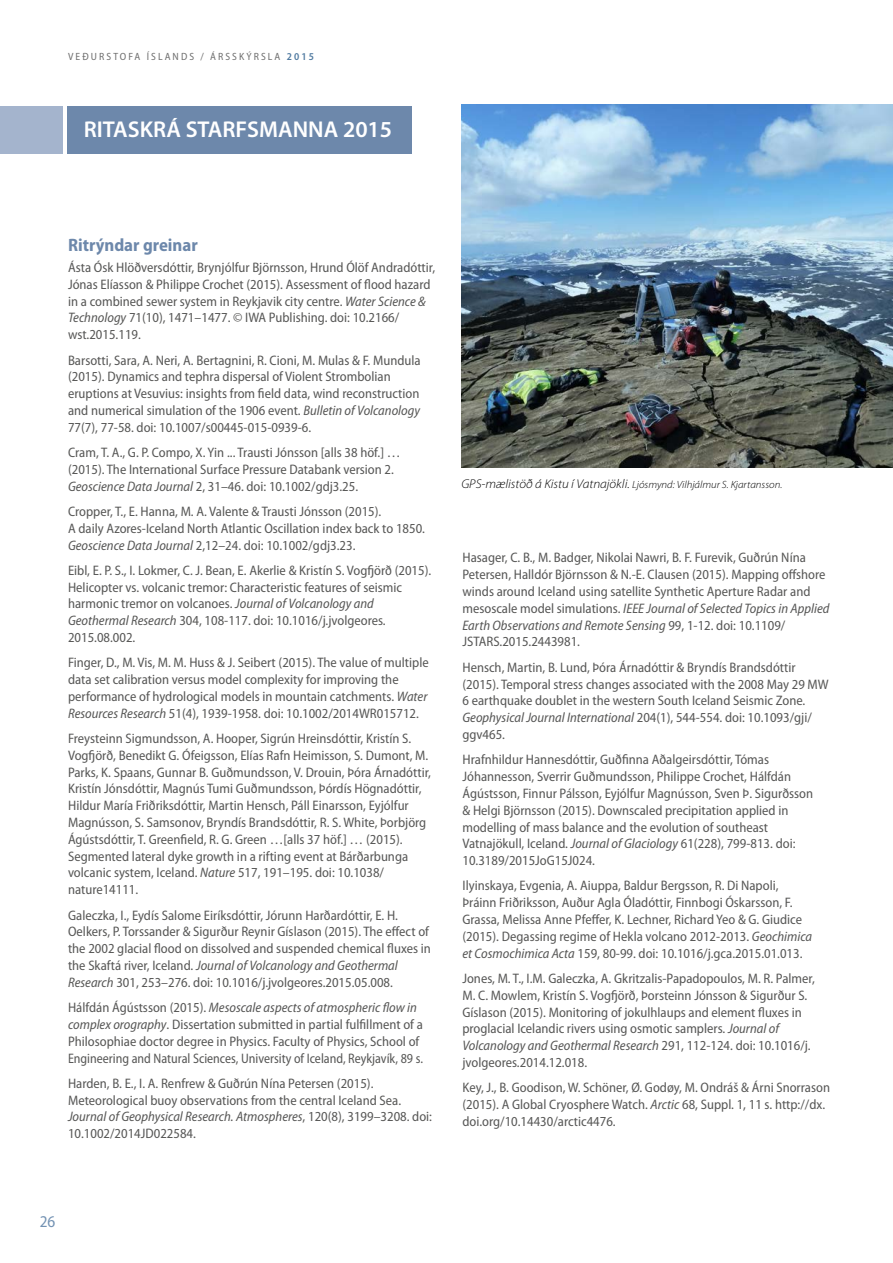
<style>
.page{position:relative;width:893px;height:1263px;background:#fff}
.page>*{position:absolute;margin:0;border:0;box-sizing:border-box;transform-origin:0 0}
.t1{font:600 22.95px "Myriad Pro";color:#fff}
.t2{font:700 semi-condensed 18px "Myriad Pro";color:#6d88ab}
.t3{font:semi-condensed 16.5px "Myriad Pro";color:#7392b3}
.t4{font:semi-condensed 13.8px/16.8px "Myriad Pro";color:#575756}
.t5{font:italic 300 10.5px "Myriad Pro";color:#000;scale:1.05 1}
.t6{font:semi-condensed 10.5px "Myriad Pro";letter-spacing:.2em;color:#6f6f6f}
.s1{font-weight:600;color:#517ba1}
.s2{font-style:italic}
.s3{font-size:12.75px}
</style>
<div class="page">
<div style="left:0;top:106px;width:63px;height:47px;background:#a4b4cd"></div>
<div style="left:67px;top:106px;width:345px;height:47px;background:#6d88ab"></div>
<img style="left:461px;top:104px;width:432px;height:364px">
<p class="t6" style="left:68px;top:50px;width:247px">VEÐURSTOFA ÍSLANDS / ÁRSSKÝRSLA <span class="s1">2015</span></p>
<h1 class="t1" style="left:84px;top:117px;width:310px">RITASKRÁ STARFSMANNA 2015</h1>
<h2 class="t2" style="left:68px;top:235px;width:131px">Ritrýndar greinar</h2>
<p class="t4" style="left:68px;top:259px;width:369px">Ásta Ósk Hlöðversdóttir, Brynjólfur Björnsson, Hrund Ólöf Andradóttir, Jónas Elíasson &amp; Philippe Crochet (2015). Assessment of flood hazard in a combined sewer system in Reykjavik city centre. <span class="s2">Water Science &amp; Technology</span> 71(10), 1471–1477. © IWA Publishing. doi: 10.2166/ wst.2015.119.</p>
<p class="t4" style="left:68px;top:352px;width:354px">Barsotti, Sara, A. Neri, A. Bertagnini, R. Cioni, M. Mulas &amp; F. Mundula (2015). Dynamics and tephra dispersal of Violent Strombolian eruptions at Vesuvius: insights from field data, wind reconstruction and numerical simulation of the 1906 event. <span class="s2">Bulletin of Volcanology </span>77(7), 77-58. doi: 10.1007/s00445-015-0939-6.</p>
<p class="t4" style="left:68px;top:444px;width:334px">Cram, T. A., G. P. Compo, X. Yin ... Trausti Jónsson [alls 38 höf.] … (2015). The International Surface Pressure Databank version 2.<br><span class="s2">Geoscience Data Journal</span> 2, 31–46. doi: 10.1002/gdj3.25.</p>
<p class="t4" style="left:68px;top:503px;width:358px">Cropper, T., E. Hanna, M. A. Valente &amp; Trausti Jónsson (2015).<br>A daily Azores-Iceland North Atlantic Oscillation index back to 1850.<br><span class="s2">Geoscience Data Journal</span> 2,12–24. doi: 10.1002/gdj3.23.</p>
<p class="t4" style="left:68px;top:562px;width:365px">Eibl, E. P. S., I. Lokmer, C. J. Bean, E. Akerlie &amp; Kristín S. Vogfjörð (2015).<br>Helicopter vs. volcanic tremor: Characteristic features of seismic harmonic tremor on volcanoes. <span class="s2">Journal of Volcanology and Geothermal Research</span> 304, 108-117. doi: 10.1016/j.jvolgeores.<br>2015.08.002.</p>
<p class="t4" style="left:68px;top:655px;width:362px">Finger, D., M. Vis, M. M. Huss &amp; J. Seibert (2015). The value of multiple data set calibration versus model complexity for improving the performance of hydrological models in mountain catchments. <span class="s2">Water Resources Research</span> 51(4), 1939-1958. doi: 10.1002/2014WR015712.</p>
<p class="t4" style="left:68px;top:730px;width:364px">Freysteinn Sigmundsson, A. Hooper, Sigrún Hreinsdóttir, Kristín S.<br>Vogfjörð, Benedikt G. Ófeigsson, Elías Rafn Heimisson, S. Dumont, M.<br>Parks, K. Spaans, Gunnar B. Guðmundsson, V. Drouin, Þóra Árnadóttir, Kristín Jónsdóttir, Magnús Tumi Guðmundsson, Þórdís Högnadóttir, Hildur María Friðriksdóttir, Martin Hensch, Páll Einarsson, Eyjólfur Magnússon, S. Samsonov, Bryndís Brandsdóttir, R. S. White, Þorbjörg Ágústsdóttir, T. Greenfield, R. G. Green …[alls 37 höf.] … (2015).<br>Segmented lateral dyke growth in a rifting event at Bárðarbunga volcanic system, Iceland. <span class="s2">Nature</span> 517, 191–195. doi: 10.1038/ nature14111.</p>
<p class="t4" style="left:68px;top:907px;width:364px">Galeczka, I., Eydís Salome Eiríksdóttir, Jórunn Harðardóttir, E. H.<br>Oelkers, P. Torssander &amp; Sigurður Reynir Gíslason (2015). The effect of the 2002 glacial flood on dissolved and suspended chemical fluxes in the Skaftá river, Iceland. <span class="s2">Journal of Volcanology and Geothermal Research</span> 301, 253–276. doi: 10.1016/j.jvolgeores.2015.05.008.</p>
<p class="t4" style="left:68px;top:999px;width:356px">Hálfdán Ágústsson (2015). <span class="s2">Mesoscale aspects of atmospheric flow in complex orography</span>. Dissertation submitted in partial fulfillment of a Philosophiae doctor degree in Physics. Faculty of Physics, School of Engineering and Natural Sciences, University of Iceland, Reykjavík, 89 s.</p>
<p class="t4" style="left:68px;top:1075px;width:366px">Harden, B. E., I. A. Renfrew &amp; Guðrún Nína Petersen (2015).<br>Meteorological buoy observations from the central Iceland Sea.<br><span class="s2">Journal of Geophysical Research. Atmospheres</span>, 120(8), 3199–3208. doi:<br>10.1002/2014JD022584.</p>
<p class="t5" style="left:461px;top:479px;width:307px"><span class="s3">GPS-mælistöð á Kistu í Vatnajökli.</span> Ljósmynd: Vilhjálmur S. Kjartansson.</p>
<p class="t4" style="left:462px;top:550px;width:369px">Hasager, C. B., M. Badger, Nikolai Nawri, B. F. Furevik, Guðrún Nína Petersen, Halldór Björnsson &amp; N.-E. Clausen (2015). Mapping offshore winds around Iceland using satellite Synthetic Aperture Radar and mesoscale model simulations. <span class="s2">IEEE Journal of Selected Topics in Applied Earth Observations and Remote Sensing</span> 99, 1-12. doi: 10.1109/ JSTARS.2015.2443981.</p>
<p class="t4" style="left:462px;top:659px;width:368px">Hensch, Martin, B. Lund, Þóra Árnadóttir &amp; Bryndís Brandsdóttir (2015). Temporal stress changes associated with the 2008 May 29 MW 6 earthquake doublet in the western South Iceland Seismic Zone.<br><span class="s2">Geophysical Journal International</span> 204(1), 544-554. doi: 10.1093/gji/ ggv465.</p>
<p class="t4" style="left:462px;top:751px;width:352px">Hrafnhildur Hannesdóttir, Guðfinna Aðalgeirsdóttir, Tómas Jóhannesson, Sverrir Guðmundsson, Philippe Crochet, Hálfdán Ágústsson, Finnur Pálsson, Eyjólfur Magnússon, Sven Þ. Sigurðsson &amp; Helgi Björnsson (2015). Downscaled precipitation applied in modelling of mass balance and the evolution of southeast Vatnajökull, Iceland. <span class="s2">Journal of Glaciology</span> 61(228), 799-813. doi:<br>10.3189/2015JoG15J024.</p>
<p class="t4" style="left:462px;top:878px;width:351px">Ilyinskaya, Evgenia, A. Aiuppa, Baldur Bergsson, R. Di Napoli, Þráinn Friðriksson, Auður Agla Óladóttir, Finnbogi Óskarsson, F.<br>Grassa, Melissa Anne Pfeffer, K. Lechner, Richard Yeo &amp; G. Giudice (2015). Degassing regime of Hekla volcano 2012-2013. <span class="s2">Geochimica et Cosmochimica Acta</span> 159, 80-99. doi: 10.1016/j.gca.2015.01.013.</p>
<p class="t4" style="left:462px;top:970px;width:354px">Jones, M. T., I.M. Galeczka, A. Gkritzalis-Papadopoulos, M. R. Palmer, M. C. Mowlem, Kristín S. Vogfjörð, Þorsteinn Jónsson &amp; Sigurður S.<br>Gíslason (2015). Monitoring of jokulhlaups and element fluxes in proglacial Icelandic rivers using osmotic samplers. <span class="s2">Journal of Volcanology and Geothermal Research</span> 291, 112-124. doi: 10.1016/j. jvolgeores.2014.12.018.</p>
<p class="t4" style="left:462px;top:1079px;width:369px">Key, J., B. Goodison, W. Schöner, Ø. Godøy, M. Ondráš &amp; Árni Snorrason (2015). A Global Cryosphere Watch. <span class="s2">Arctic</span> 68, Suppl. 1, 11 s. http://dx. doi.org/10.14430/arctic4476.</p>
<p class="t3" style="left:40px;top:1213px;width:17px">26</p>
</div>
